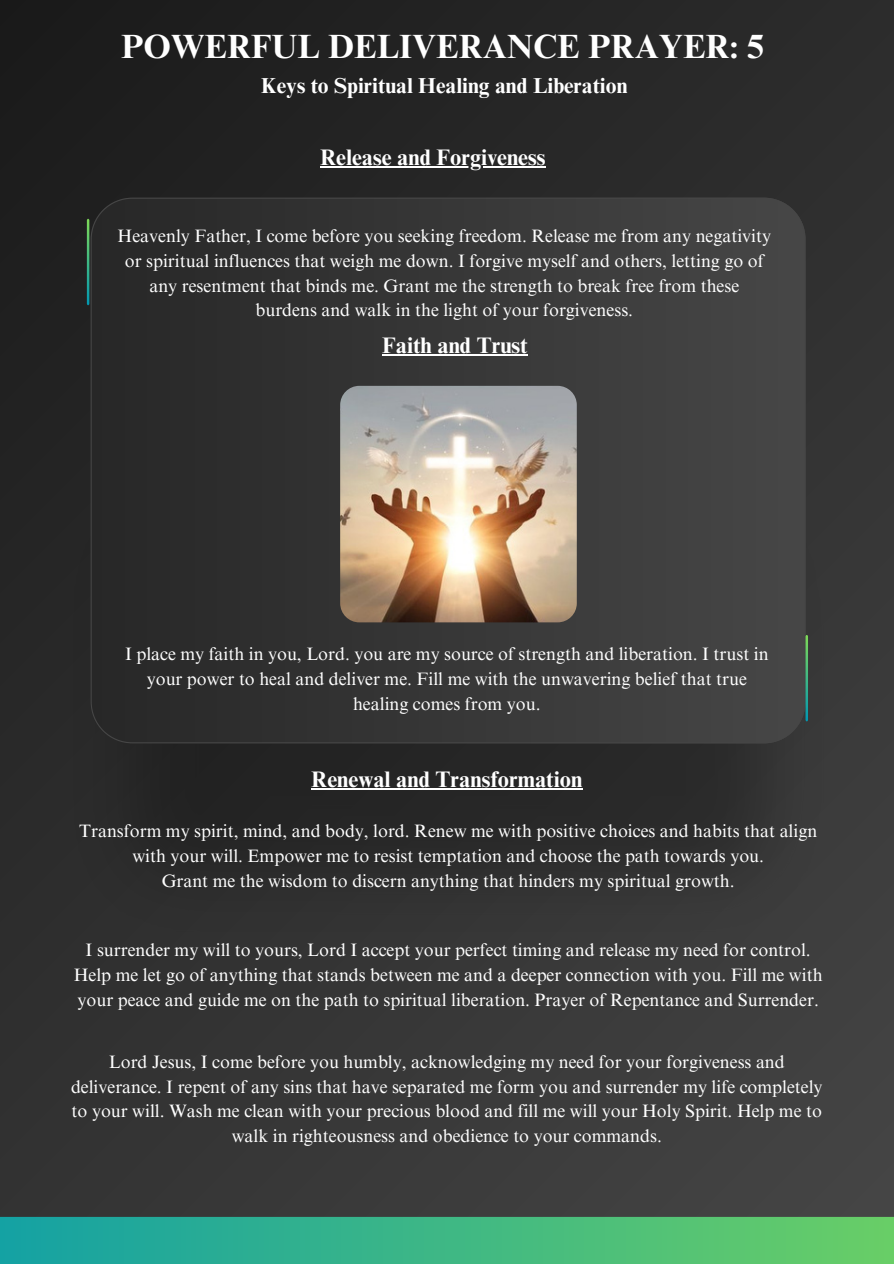
<style>
.page{position:relative;width:894px;height:1264px;background:#fff}
.page>*{position:absolute;margin:0;border:0;box-sizing:border-box;transform-origin:0 0}
.t1{font:700 33.6px "Times NRMT Pro";color:#fff}
.t2{font:700 22.5px "Times NRMT Pro";color:#fff}
.t3{font:700 21.6px "Times NRMT Pro";color:#fff}
.t4{font:18px/24.8px "Times NRMT Pro";color:#fff;text-align:center}
</style>
<div class="page">
<div style="left:0;top:0;width:893px;height:1263px;background:linear-gradient(to right,#272727,#3a3a3a)"></div>
<img style="left:61px;top:470px;width:771px;height:473px">
<svg style="left:91px;top:198px;width:714px;height:545px;background:#363636"></svg>
<svg style="left:87px;top:219px;width:2px;height:86px"></svg>
<svg style="left:805px;top:635px;width:2px;height:86px"></svg>
<div style="left:0;top:1216px;width:893px;height:47px;background:linear-gradient(to right,#14a1a4,#69ce66)"></div>
<img style="left:340px;top:386px;width:236px;height:236px;border-radius:19px">
<hr style="left:320px;top:166px;width:225px;height:1px;background:#fff">
<hr style="left:382px;top:354px;width:145px;height:1px;background:#fff">
<hr style="left:311px;top:788px;width:271px;height:1px;background:#fff">
<h2 class="t1" style="left:121px;top:34px;width:644px">POWERFUL DELIVERANCE PRAYER: 5</h2>
<h2 class="t3" style="left:261px;top:78px;width:368px">Keys to Spiritual Healing and Liberation</h2>
<h2 class="t2" style="left:320px;top:149px;width:227px">Release and Forgiveness</h2>
<p class="t4" style="left:118px;top:226px;width:654px">Heavenly Father, I come before you seeking freedom. Release me from any negativity or spiritual influences that weigh me down. I forgive myself and others, letting go of any resentment that binds me. Grant me the strength to break free from these burdens and walk in the light of your forgiveness.</p>
<p class="t2" style="left:382px;top:337px;width:147px">Faith and Trust</p>
<p class="t4" style="left:125px;top:643px;width:645px">I place my faith in you, Lord. you are my source of strength and liberation. I trust in your power to heal and deliver me. Fill me with the unwavering belief that true healing comes from you.</p>
<p class="t2" style="left:311px;top:771px;width:272px">Renewal and Transformation</p>
<p class="t4" style="left:79px;top:821px;width:739px">Transform my spirit, mind, and body, lord. Renew me with positive choices and habits that align with your will. Empower me to resist temptation and choose the path towards you.</p>
<h2 class="t4" style="left:162px;top:870px;width:574px">Grant me the wisdom to discern anything that hinders my spiritual growth.</h2>
<p class="t4" style="left:74px;top:940px;width:750px">I surrender my will to yours, Lord I accept your perfect timing and release my need for control.<br>Help me let go of anything that stands between me and a deeper connection with you. Fill me with your peace and guide me on the path to spiritual liberation. Prayer of Repentance and Surrender.</p>
<p class="t4" style="left:71px;top:1051px;width:752px">Lord Jesus, I come before you humbly, acknowledging my need for your forgiveness and deliverance. I repent of any sins that have separated me form you and surrender my life completely to your will. Wash me clean with your precious blood and fill me will your Holy Spirit. Help me to walk in righteousness and obedience to your commands.</p>
</div>
